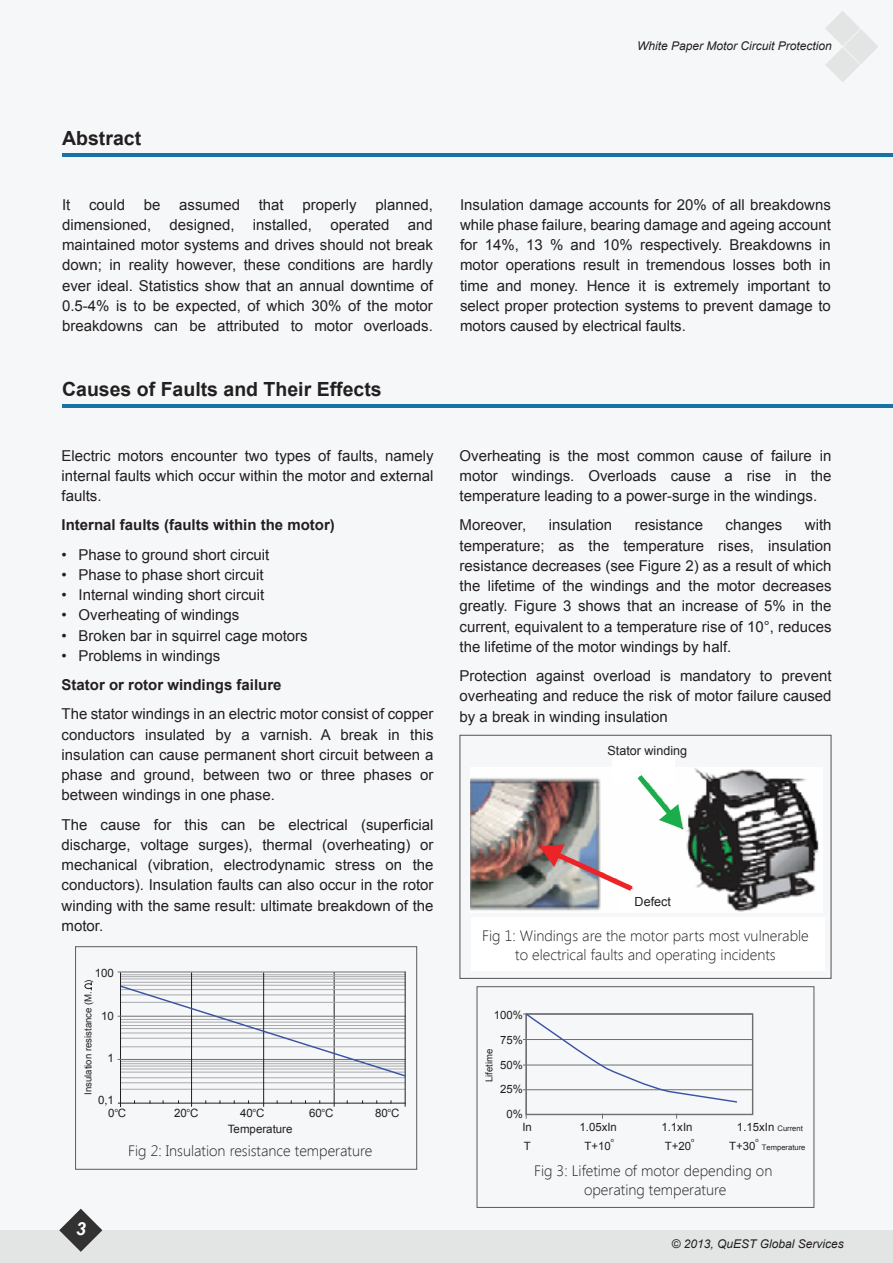
<style>
.page{position:relative;width:893px;height:1263px;background:#f6f7f8}
.page>*{position:absolute;margin:0;border:0;box-sizing:border-box;transform-origin:0 0}
.t1{font:700 19.5px "Arial";color:#231f20}
.t2{font:italic 700 18px "Arial";color:#fff}
.t3{font:15px/20.2px "Arial";color:#231f20;text-align:justify}
.t4{font:300 15px/19.5px "Segoe UI";color:#231f20;text-align:center}
.t5{font:700 15px "Arial";color:#231f20}
.t6{font:12.6px "Arial";color:#231f20}
.t7{font:italic 12px "Arial";color:#231f20}
.t8{font:11.55px/13.5px "Arial";color:#231f20}
.t9{font:11.4px/24.8px "Arial";color:#231f20;text-align:right}
.t10{font:9.6px "Arial";color:#231f20}
.t11{font:9.45px "Arial";color:#231f20}
.t12{font:7.65px "Arial";color:#231f20}
.t13{font:5.7px "Arial";color:#231f20}
.s1{font-size:7.65px}
</style>
<div class="page">
<hr style="left:62px;top:153px;width:831px;height:3px;background:#1673a4">
<hr style="left:62px;top:404px;width:831px;height:3px;background:#1673a4">
<div style="left:0;top:1230px;width:893px;height:33px;background:#e3e5e4"></div>
<svg style="left:59px;top:1209px;width:43px;height:43px"></svg>
<svg style="left:825px;top:11px;width:53px;height:71px"></svg>
<svg style="left:84px;top:982px;width:8px;height:9px"></svg>
<hr style="left:334px;top:972px;width:1px;height:135px;background:#231f20">
<hr style="left:121px;top:974px;width:284px;height:1px;background:#a8aaad">
<hr style="left:121px;top:976px;width:284px;height:1px;background:#a8aaad">
<hr style="left:121px;top:979px;width:284px;height:1px;background:#a8aaad">
<hr style="left:121px;top:982px;width:284px;height:1px;background:#a8aaad">
<hr style="left:121px;top:1082px;width:284px;height:1px;background:#a8aaad">
<hr style="left:121px;top:1089px;width:284px;height:1px;background:#a8aaad">
<hr style="left:120px;top:972px;width:1px;height:135px;background:#231f20">
<hr style="left:118px;top:1103px;width:288px;height:1px;background:#231f20">
<hr style="left:118px;top:971px;width:288px;height:1px;background:#6e6f72">
<hr style="left:118px;top:1016px;width:288px;height:1px;background:#6e6f72">
<hr style="left:118px;top:1059px;width:288px;height:1px;background:#6e6f72">
<hr style="left:191px;top:972px;width:1px;height:135px;background:#231f20">
<hr style="left:263px;top:972px;width:1px;height:135px;background:#231f20">
<hr style="left:405px;top:972px;width:1px;height:135px;background:#231f20">
<svg style="left:119px;top:984px;width:287px;height:94px"></svg>
<div style="left:75px;top:946px;width:342px;height:224px;border:1px solid #595a5c"></div>
<img style="left:470px;top:768px;width:349px;height:144px">
<div style="left:471px;top:918px;width:354px;height:53px;background:#fff"></div>
<div style="left:612px;top:752px;width:62px;height:29px;background:#fff"></div>
<div style="left:619px;top:894px;width:53px;height:16px;background:#fff"></div>
<div style="left:459px;top:735px;width:373px;height:244px;border:1px solid #595a5c"></div>
<svg style="left:540px;top:844px;width:98px;height:51px"></svg>
<svg style="left:632px;top:770px;width:50px;height:59px"></svg>
<div style="left:525px;top:1013px;width:228px;height:102px;border:1px solid #6e6f72"></div>
<hr style="left:523px;top:1039px;width:230px;height:1px;background:#6e6f72">
<hr style="left:523px;top:1064px;width:230px;height:1px;background:#6e6f72">
<hr style="left:523px;top:1089px;width:230px;height:1px;background:#6e6f72">
<hr style="left:526px;top:1014px;width:1px;height:105px;background:#6e6f72">
<hr style="left:523px;top:1013px;width:230px;height:1px;background:#6e6f72">
<svg style="left:525px;top:1013px;width:214px;height:90px"></svg>
<div style="left:477px;top:986px;width:337px;height:222px;border:1px solid #595a5c"></div>
<h1 class="t1" style="left:62px;top:126px;width:81px">Abstract</h1>
<p class="t7" style="left:637px;top:38px;width:196px">White Paper Motor Circuit Protection</p>
<p class="t3" style="left:62px;top:194px;width:372px">It could be assumed that properly planned, dimensioned, designed, installed, operated and maintained motor systems and drives should not break down; in reality however, these conditions are hardly ever ideal. Statistics show that an annual downtime of 0.5-4% is to be expected, of which 30% of the motor breakdowns can be attributed to motor overloads.</p>
<p class="t3" style="left:460px;top:194px;width:372px">Insulation damage accounts for 20% of all breakdowns while phase failure, bearing damage and ageing account for 14%, 13 % and 10% respectively. Breakdowns in motor operations result in tremendous losses both in time and money. Hence it is extremely important to select proper protection systems to prevent damage to motors caused by electrical faults.</p>
<h1 class="t1" style="left:62px;top:377px;width:321px">Causes of Faults and Their Effects</h1>
<p class="t3" style="left:62px;top:445px;width:373px">Electric motors encounter two types of faults, namely internal faults which occur within the motor and external faults.</p>
<p class="t5" style="left:62px;top:515px;width:275px">Internal faults (faults within the motor)</p>
<p class="t3" style="left:62px;top:544px;width:209px">• Phase to ground short circuit</p>
<p class="t3" style="left:62px;top:565px;width:204px">• Phase to phase short circuit</p>
<p class="t3" style="left:62px;top:585px;width:204px">• Internal winding short circuit</p>
<p class="t3" style="left:62px;top:605px;width:179px">• Overheating of windings</p>
<p class="t3" style="left:62px;top:625px;width:248px">• Broken bar in squirrel cage motors</p>
<p class="t3" style="left:62px;top:646px;width:160px">• Problems in windings</p>
<p class="t5" style="left:62px;top:675px;width:222px">Stator or rotor windings failure</p>
<p class="t3" style="left:62px;top:704px;width:374px">The stator windings in an electric motor consist of copper conductors insulated by a varnish. A break in this insulation can cause permanent short circuit between a phase and ground, between two or three phases or between windings in one phase.</p>
<p class="t3" style="left:62px;top:814px;width:373px">The cause for this can be electrical (superficial discharge, voltage surges), thermal (overheating) or mechanical (vibration, electrodynamic stress on the conductors). Insulation faults can also occur in the rotor winding with the same result: ultimate breakdown of the motor.</p>
<p class="t8" style="left:95px;top:967px;width:21px">100</p>
<p class="t8" style="left:101px;top:1009px;width:14px">10</p>
<p class="t8" style="left:108px;top:1051px;width:8px">1</p>
<p class="t8" style="left:108px;top:1093px;width:19px;text-indent:-10px">0,1<br>0 C</p>
<p class="t10" style="left:82px;top:1095px;width:117px;rotate:-90deg">Insulation resistance (M. )</p>
<p class="t13" style="left:115px;top:1106px;width:5px">o</p>
<p class="t8" style="left:174px;top:1107px;width:26px">20C</p>
<p class="t13" style="left:187px;top:1106px;width:5px">o</p>
<p class="t8" style="left:240px;top:1107px;width:26px">40C</p>
<p class="t13" style="left:253px;top:1106px;width:5px">o</p>
<p class="t8" style="left:309px;top:1107px;width:26px">60C</p>
<p class="t13" style="left:322px;top:1106px;width:5px">o</p>
<p class="t8" style="left:375px;top:1107px;width:26px">80C</p>
<p class="t13" style="left:388px;top:1106px;width:5px">o</p>
<p class="t8" style="left:228px;top:1122px;width:66px">Temperature</p>
<p class="t2" style="left:76px;top:1216px;width:12px">3</p>
<p class="t4" style="left:128px;top:1140px;width:246px">Fig 2: Insulation resistance temperature</p>
<p class="t3" style="left:459px;top:445px;width:374px">Overheating is the most common cause of failure in motor windings. Overloads cause a rise in the temperature leading to a power-surge in the windings.</p>
<p class="t3" style="left:459px;top:515px;width:68px">Moreover,</p>
<p class="t3" style="left:549px;top:515px;width:65px">insulation</p>
<p class="t3" style="left:635px;top:515px;width:70px">resistance</p>
<p class="t3" style="left:726px;top:515px;width:58px">changes</p>
<p class="t3" style="left:459px;top:515px;width:373px;text-indent:345px">with temperature; as the temperature rises, insulation resistance decreases (see Figure 2) as a result of which the lifetime of the windings and the motor decreases greatly. Figure 3 shows that an increase of 5% in the current, equivalent to a temperature rise of 10°, reduces the lifetime of the motor windings by half.</p>
<p class="t3" style="left:459px;top:666px;width:374px">Protection against overload is mandatory to prevent overheating and reduce the risk of motor failure caused by a break in winding insulation</p>
<p class="t6" style="left:607px;top:743px;width:81px">Stator winding</p>
<p class="t6" style="left:635px;top:894px;width:38px">Defect</p>
<p class="t4" style="left:482px;top:925px;width:328px">Fig 1: Windings are the motor parts most vulnerable to electrical faults and operating incidents</p>
<p class="t9" style="left:494px;top:1003px;width:31px">100%<br>75%<br>50%<br>25%<br>0%</p>
<p class="t11" style="left:483px;top:1082px;width:35px;rotate:-90deg">Lifetime</p>
<p class="t9" style="left:522px;top:1115px;width:11px">In</p>
<p class="t9" style="left:580px;top:1115px;width:39px">1.05xIn</p>
<p class="t9" style="left:661px;top:1115px;width:33px">1.1xIn</p>
<p class="t9" style="left:737px;top:1115px;width:67px">1.15xIn <span class="s1">Current</span></p>
<p class="t9" style="left:524px;top:1133px;width:8px">T</p>
<p class="t9" style="left:585px;top:1133px;width:28px">T+10</p>
<p class="t13" style="left:611px;top:1136px;width:5px">o</p>
<p class="t13" style="left:691px;top:1136px;width:5px">o</p>
<p class="t13" style="left:756px;top:1136px;width:5px">o</p>
<p class="t9" style="left:729px;top:1133px;width:28px">T+30</p>
<p class="t9" style="left:665px;top:1133px;width:28px">T+20</p>
<p class="t12" style="left:762px;top:1142px;width:45px">Temperature</p>
<p class="t4" style="left:534px;top:1160px;width:240px">Fig 3: Lifetime of motor depending on operating temperature</p>
<p class="t7" style="left:672px;top:1236px;width:174px">© 2013, QuEST Global Services</p>
</div>
